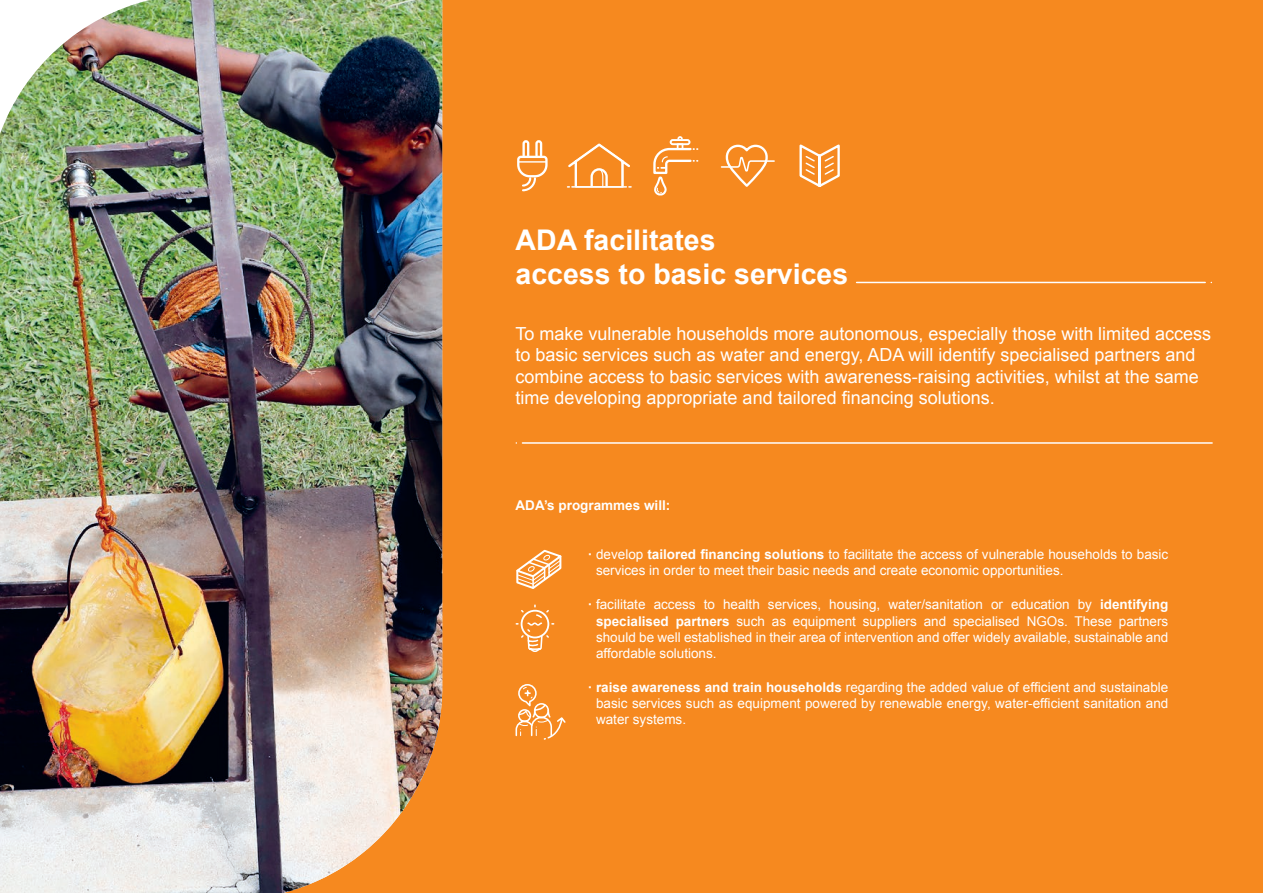
<style>
.page{position:relative;width:1263px;height:893px;background:#fff}
.page>*{position:absolute;margin:0;border:0;box-sizing:border-box;transform-origin:0 0}
.t1{font:700 28.5px/34.2px "Arial";color:#fff}
.t2{font:18px/21.6px "Arial";color:#fff}
.t3{font:13.5px/16.2px "Arial";color:#fff;text-align:justify}
.t4{font:700 13.5px "Arial";color:#fff}
.s1{font-weight:700}
</style>
<div class="page">
<div style="left:442px;top:0;width:821px;height:893px;background:#f6891f"></div>
<hr style="left:856px;top:282px;width:349px;height:1px;background:#fff">
<hr style="left:522px;top:442px;width:690px;height:2px;background:#fff">
<img style="left:0;top:0;width:442px;height:893px">
<svg style="left:513px;top:549px;width:50px;height:41px;background:#f8a85a"></svg>
<svg style="left:652px;top:135px;width:47px;height:62px;background:#f79b43"></svg>
<svg style="left:720px;top:144px;width:56px;height:45px;background:#f79c43"></svg>
<svg style="left:516px;top:139px;width:33px;height:53px;background:#f8a658"></svg>
<svg style="left:798px;top:142px;width:43px;height:47px"></svg>
<svg style="left:566px;top:142px;width:66px;height:46px;background:#f79c45"></svg>
<svg style="left:515px;top:683px;width:52px;height:57px;background:#f79b43"></svg>
<svg style="left:515px;top:604px;width:40px;height:50px;background:#f79b42"></svg>
<h1 class="t1" style="left:515px;top:224px;width:334px">ADA facilitates<br>access to basic services</h1>
<p class="t2" style="left:515px;top:323px;width:697px">To make vulnerable households more autonomous, especially those with limited access to basic services such as water and energy, ADA will identify specialised partners and combine access to basic services with awareness-raising activities, whilst at the same time developing appropriate and tailored financing solutions.</p>
<p class="t4" style="left:515px;top:496px;width:156px">ADA’s programmes will:</p>
<p class="t3" style="left:596px;top:546px;width:574px;text-indent:-8px"><span class="s1">·</span> develop <span class="s1">tailored financing solutions</span> to facilitate the access of vulnerable households to basic services in order to meet their basic needs and create economic opportunities.</p>
<p class="t3" style="left:596px;top:597px;width:574px;text-indent:-8px"><span class="s1">·</span> facilitate access to health services, housing, water/sanitation or education by <span class="s1">identifying specialised partners</span> such as equipment suppliers and specialised NGOs. These partners should be well established in their area of intervention and offer widely available, sustainable and affordable solutions.</p>
<p class="t3" style="left:596px;top:679px;width:574px;text-indent:-8px"><span class="s1">· raise awareness and train households</span> regarding the added value of efficient and sustainable basic services such as equipment powered by renewable energy, water-efficient sanitation and water systems.</p>
</div>
